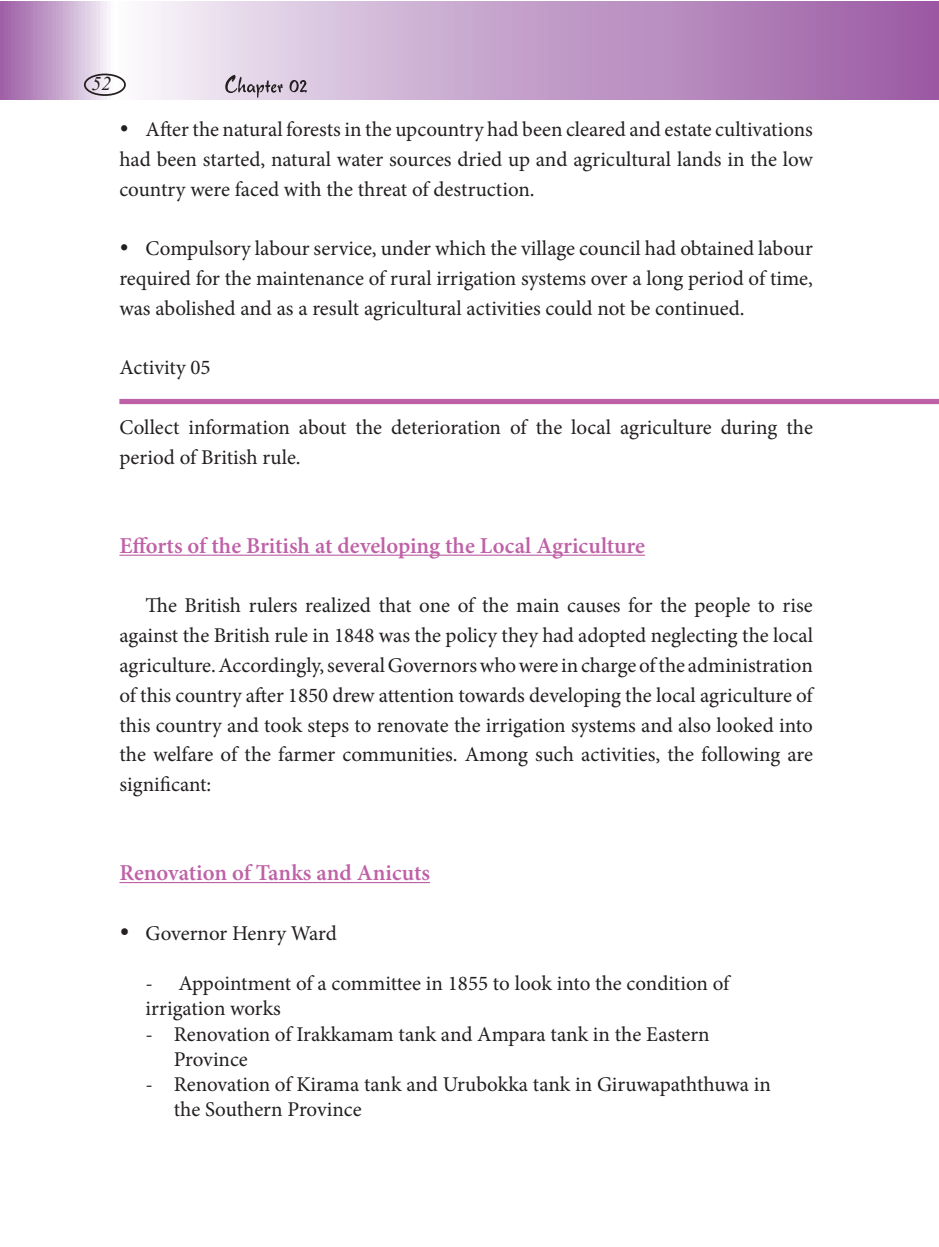
<style>
.page{position:relative;width:939px;height:1247px;background:#fff}
.page>*{position:absolute;margin:0;border:0;box-sizing:border-box;transform-origin:0 0}
.t1{font:24.5px "Vijaya";color:#231f20}
.t2{font:600 22.75px "Minion Pro";color:#bf61a6}
.t3{font:21px/29.8px "Minion Pro";color:#231f20}
</style>
<div class="page">
<svg style="left:0;top:1px;width:938px;height:98px;background:#c6a3cc"></svg>
<hr style="left:938px;top:1px;width:1px;height:98px;background:#9b57a3">
<svg style="left:225px;top:75px;width:82px;height:23px;background:#beb1c1"></svg>
<div style="left:84px;top:74px;width:42px;height:22px;border:2px solid #231f20;border-radius:50%"></div>
<hr style="left:119px;top:554px;width:526px;height:2px;background:#bf61a6">
<hr style="left:119px;top:882px;width:311px;height:1px;background:#bf61a6">
<div style="left:119px;top:399px;width:819px;height:5px;background:#bf61a6"></div>
<p class="t1" style="left:91px;top:64px;width:21px">52</p>
<p class="t3" style="left:119px;top:115px;width:695px;text-align:justify">• After the natural forests in the upcountry had been cleared and estate cultivations had been started, natural water sources dried up and agricultural lands in the low country were faced with the threat of destruction.</p>
<p class="t3" style="left:119px;top:234px;width:694px;text-align:justify">• Compulsory labour service, under which the village council had obtained labour required for the maintenance of rural irrigation systems over a long period of time, was abolished and as a result agricultural activities could not be continued.</p>
<p class="t3" style="left:119px;top:353px;width:93px">Activity 05</p>
<p class="t3" style="left:119px;top:412px;width:695px">Collect information about the deterioration of the local agriculture during the period of British rule.</p>
<p class="t2" style="left:119px;top:530px;width:527px">Efforts of the British at developing the Local Agriculture</p>
<p class="t3" style="left:119px;top:591px;width:695px;text-align:justify;text-indent:26px">The British rulers realized that one of the main causes for the people to rise against the British rule in 1848 was the policy they had adopted neglecting the local agriculture. Accordingly, several Governors who were in charge of the administration of this country after 1850 drew attention towards developing the local agriculture of this country and took steps to renovate the irrigation systems and also looked into the welfare of the farmer communities. Among such activities, the following are significant:</p>
<p class="t2" style="left:119px;top:857px;width:312px">Renovation of Tanks and Anicuts</p>
<p class="t3" style="left:119px;top:918px;width:219px">• Governor Henry Ward</p>
<p class="t3" style="left:146px;top:971px;width:585px;line-height:25.2px">- Appointment of a committee in 1855 to look into the condition of irrigation works</p>
<p class="t3" style="left:174px;top:1021px;width:537px;line-height:25.2px;text-indent:-28px">- Renovation of Irakkamam tank and Ampara tank in the Eastern<br>Province</p>
<p class="t3" style="left:174px;top:1072px;width:598px;line-height:25.2px;text-indent:-28px">- Renovation of Kirama tank and Urubokka tank in Giruwapaththuwa in the Southern Province</p>
</div>
